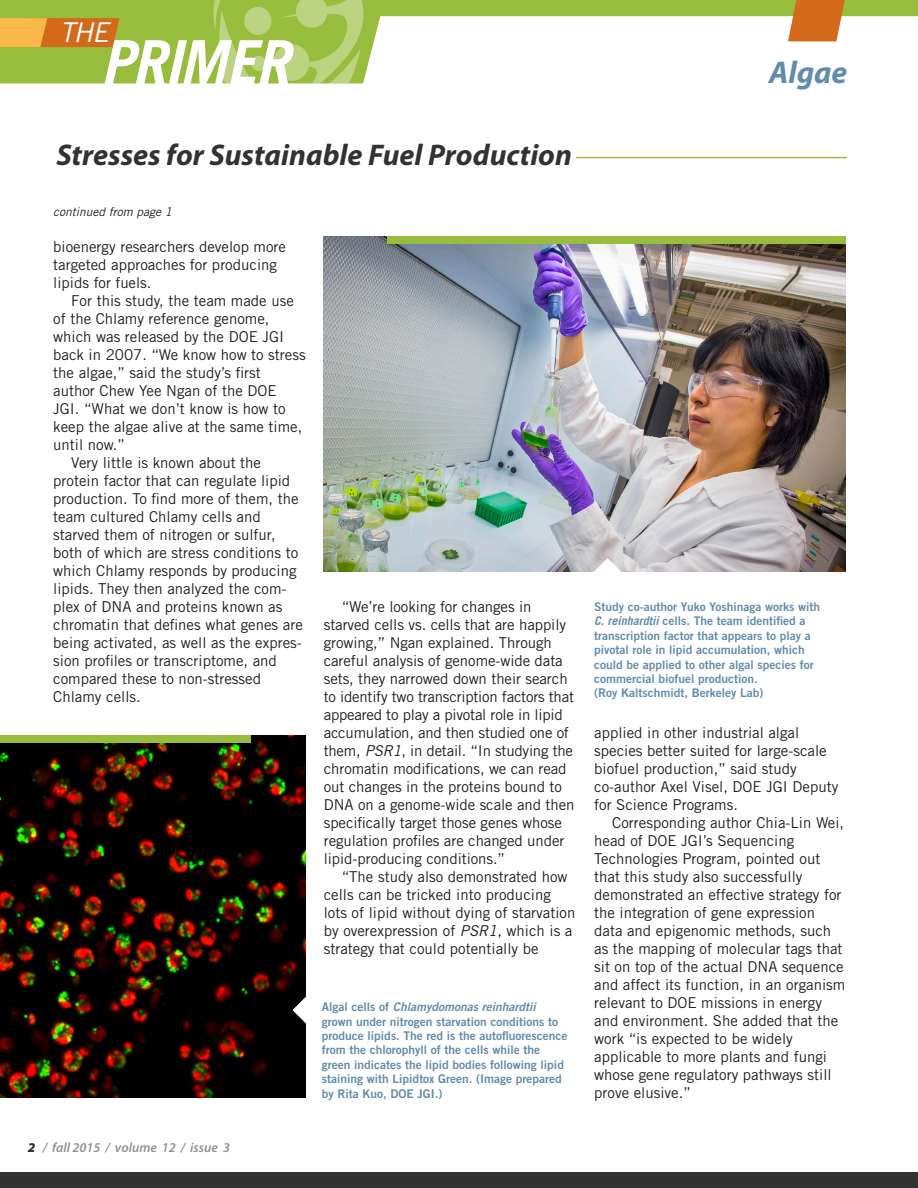
<style>
.page{position:relative;width:918px;height:1188px;background:#fff}
.page>*{position:absolute;margin:0;border:0;box-sizing:border-box;transform-origin:0 0}
.t1{font:italic 700 60.75px "Trade Gothic LT Std";letter-spacing:-.02em;color:#fff}
.Section_Head{font:italic 700 31.5px "Myriad Pro";color:#628cab}
.t2{font:italic 700 30px "Myriad Pro";color:#313232}
.t3{font:italic 27.3px "Trade Gothic LT Std";color:#fff}
.body{font:15px/18px "Trade Gothic LT Std";color:#231f20}
.t4{font:italic 600 13.5px "Myriad Pro";color:#929192}
.caption_blue{font:12px/14.4px "Trade Gothic LT Std Bd 2";color:#628cab}
.continued{font:italic 12px "Trade Gothic LT Std";color:#231f20}
.s1{font-style:italic}
.s2{font-weight:900;color:#313232}
.s3{font-family:"Trade Gothic LT Std Bd 2 Obl"}
.s4{font-family:"Trade Gothic LT Std";font-weight:700;font-style:italic}
</style>
<div class="page">
<svg style="left:0;top:0;width:918px;height:83px"></svg>
<svg style="left:181px;top:0;width:182px;height:83px;background:#a4c455"></svg>
<svg style="left:0;top:18px;width:119px;height:29px;background:#e0882c"></svg>
<div style="left:0;top:1172px;width:918px;height:16px;background:#313232"></div>
<svg style="left:788px;top:0;width:57px;height:41px;background:#d37b30"></svg>
<hr style="left:576px;top:157px;width:271px;height:1px;background:#98bc3c">
<img style="left:0;top:735px;width:306px;height:362px">
<svg style="left:293px;top:997px;width:13px;height:26px"></svg>
<div style="left:0;top:735px;width:250px;height:8px;background:#98bc3c"></div>
<img style="left:324px;top:237px;width:522px;height:334px">
<svg style="left:594px;top:558px;width:27px;height:14px"></svg>
<div style="left:387px;top:237px;width:459px;height:7px;background:#98bc3c"></div>
<h3 class="t3" style="left:60px;top:16px;width:51px">THE</h3>
<h1 class="t1" style="left:100px;top:25px;width:191px">PRIMER</h1>
<p class="Section_Head" style="left:769px;top:55px;width:80px">Algae</p>
<h1 class="t2" style="left:56px;top:139px;width:517px">Stresses for Sustainable Fuel Production</h1>
<p class="continued" style="left:53px;top:204px;width:120px">continued from page 1</p>
<p class="body" style="left:53px;top:237px;width:234px">bioenergy researchers develop more targeted approaches for producing lipids for fuels.</p>
<p class="body" style="left:53px;top:291px;width:254px;text-indent:18px">For this study, the team made use of the Chlamy reference genome, which was released by the DOE JGI back in 2007. “We know how to stress the algae,” said the study’s first author Chew Yee Ngan of the DOE<br>JGI. “What we don’t know is how to keep the algae alive at the same time, until now.”</p>
<p class="body" style="left:53px;top:453px;width:251px;text-indent:18px">Very little is known about the protein factor that can regulate lipid production. To find more of them, the team cultured Chlamy cells and starved them of nitrogen or sulfur, both of which are stress conditions to which Chlamy responds by producing lipids. They then analyzed the com&shy;plex of DNA and proteins known as chromatin that defines what genes are being activated, as well as the expres&shy;sion profiles or transcriptome, and compared these to non-stressed Chlamy cells.</p>
<p class="body" style="left:324px;top:597px;width:252px;text-indent:18px">“We’re looking for changes in starved cells vs. cells that are happily growing,” Ngan explained. Through careful analysis of genome-wide data sets, they narrowed down their search to identify two transcription factors that appeared to play a pivotal role in lipid accumulation, and then studied one of them, <span class="s1">PSR1</span>, in detail. “In studying the chromatin modifications, we can read out changes in the proteins bound to DNA on a genome-wide scale and then specifically target those genes whose regulation profiles are changed under lipid-producing conditions.”</p>
<p class="body" style="left:324px;top:867px;width:253px;text-indent:18px">“The study also demonstrated how cells can be tricked into producing lots of lipid without dying of starvation by overexpression of <span class="s1">PSR1</span>, which is a strategy that could potentially be</p>
<p class="t4" style="left:28px;top:1140px;width:204px"><span class="s2">2</span> / fall 2015 / volume 12 / issue 3</p>
<p class="caption_blue" style="left:322px;top:1000px;width:247px">Algal cells of <span class="s3">Chlamydomonas reinhardtii </span>grown under nitrogen starvation conditions to produce lipids. The red is the autofluorescence from the chlorophyll of the cells while the green indicates the lipid bodies following lipid staining with Lipidtox Green. (Image prepared by Rita Kuo, DOE JGI.)</p>
<p class="caption_blue" style="left:594px;top:599px;width:227px">Study co-author Yuko Yoshinaga works with <span class="s4">C. reinhardtii</span> cells. The team identified a transcription factor that appears to play a pivotal role in lipid accumulation, which could be applied to other algal species for commercial biofuel production.<br>(Roy Kaltschmidt, Berkeley Lab)</p>
<p class="body" style="left:594px;top:723px;width:246px">applied in other industrial algal species better suited for large-scale biofuel production,” said study co-author Axel Visel, DOE JGI Deputy for Science Programs.</p>
<p class="body" style="left:594px;top:813px;width:253px;text-indent:18px">Corresponding author Chia-Lin Wei, head of DOE JGI’s Sequencing Technologies Program, pointed out that this study also successfully demonstrated an effective strategy for the integration of gene expression data and epigenomic methods, such as the mapping of molecular tags that sit on top of the actual DNA sequence and affect its function, in an organism relevant to DOE missions in energy and environment. She added that the work “is expected to be widely applicable to more plants and fungi whose gene regulatory pathways still prove elusive.”</p>
</div>
